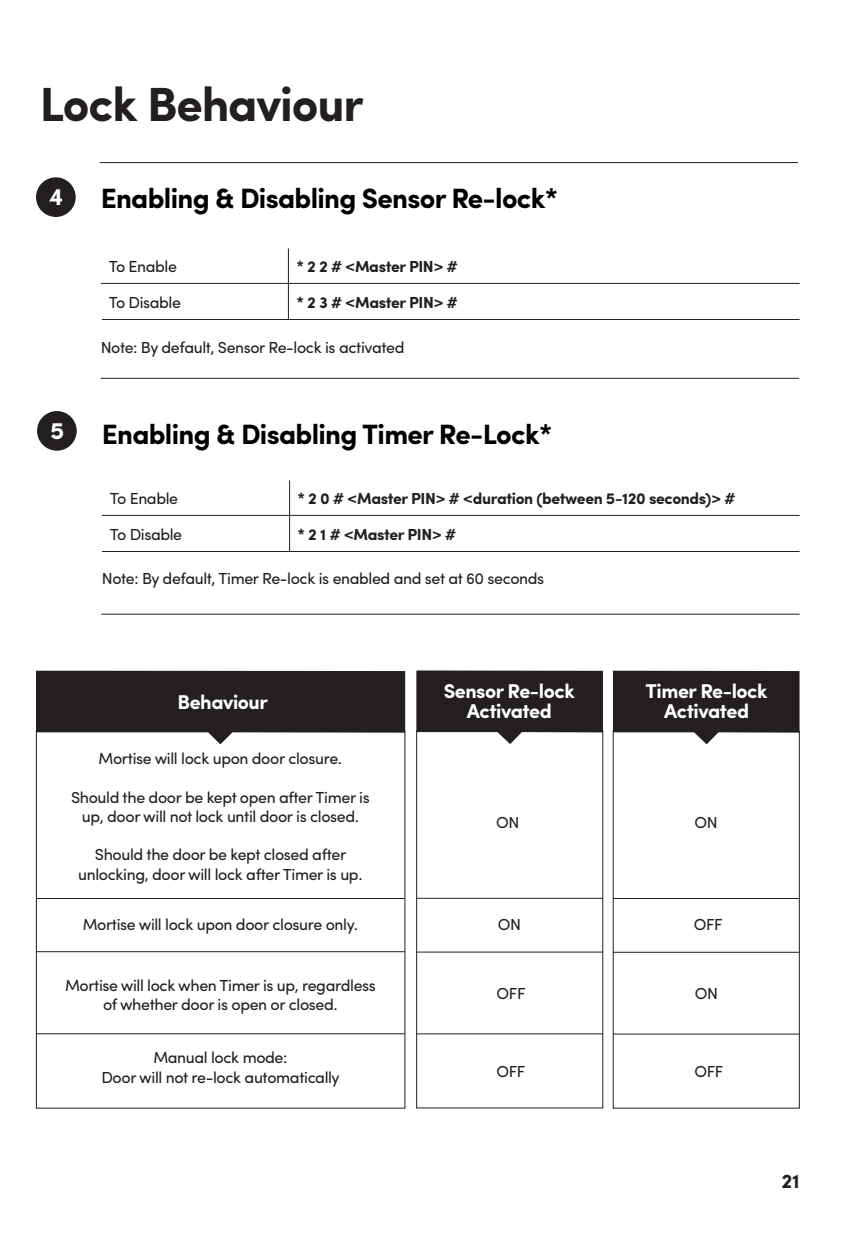
<style>
.page{position:relative;width:864px;height:1252px;background:#fff}
.page>*{position:absolute;margin:0;border:0;box-sizing:border-box;transform-origin:0 0}
.t1{font:700 48px "Sofia Pro";letter-spacing:-.025em;color:#231f20}
.t2{font:700 28px "Sofia Pro";letter-spacing:-.025em;color:#000}
.t3{font:700 24px "Sofia Pro";color:#fff}
.t4{font:700 20px/20px "Sofia Pro";letter-spacing:-.025em;color:#fff;text-align:center}
.t5{font:700 20px "Sofia Pro";color:#231f20}
.t6{font:16px/19.2px "Sofia Pro";letter-spacing:-.025em;color:#231f20;text-align:center}
.t7{font:700 16px "Sofia Pro";letter-spacing:-.025em;color:#231f20}
</style>
<div class="page">
<div style="left:36px;top:177px;width:40px;height:40px;background:#231f20;border-radius:50%"></div>
<hr style="left:288px;top:248px;width:1px;height:35px;background:#231f20">
<hr style="left:288px;top:283px;width:511px;height:1px;background:#231f20">
<hr style="left:101px;top:283px;width:187px;height:1px;background:#231f20">
<hr style="left:288px;top:284px;width:1px;height:36px;background:#231f20">
<hr style="left:102px;top:319px;width:697px;height:1px;background:#231f20">
<hr style="left:101px;top:614px;width:698px;height:1px;background:#231f20">
<hr style="left:101px;top:378px;width:698px;height:1px;background:#231f20">
<div style="left:37px;top:411px;width:40px;height:40px;background:#231f20;border-radius:50%"></div>
<hr style="left:289px;top:480px;width:1px;height:35px;background:#231f20">
<hr style="left:289px;top:515px;width:510px;height:1px;background:#231f20">
<hr style="left:102px;top:515px;width:187px;height:1px;background:#231f20">
<hr style="left:289px;top:516px;width:1px;height:36px;background:#231f20">
<hr style="left:102px;top:551px;width:697px;height:1px;background:#231f20">
<hr style="left:100px;top:162px;width:698px;height:1px;background:#231f20">
<div style="left:416px;top:731px;width:187px;height:377px;border:1px solid #231f20"></div>
<svg style="left:416px;top:670px;width:187px;height:74px;background:#454243"></svg>
<hr style="left:416px;top:898px;width:187px;height:1px;background:#231f20">
<hr style="left:416px;top:952px;width:187px;height:1px;background:#231f20">
<hr style="left:416px;top:1033px;width:187px;height:1px;background:#231f20">
<svg style="left:36px;top:671px;width:369px;height:73px;background:#444141"></svg>
<svg style="left:613px;top:671px;width:186px;height:73px;background:#433f40"></svg>
<hr style="left:36px;top:898px;width:369px;height:1px;background:#231f20">
<hr style="left:36px;top:951px;width:369px;height:1px;background:#231f20">
<hr style="left:36px;top:1033px;width:369px;height:1px;background:#231f20">
<hr style="left:613px;top:898px;width:186px;height:1px;background:#231f20">
<hr style="left:613px;top:952px;width:186px;height:1px;background:#231f20">
<hr style="left:613px;top:1034px;width:186px;height:1px;background:#231f20">
<p class="t1" style="left:40px;top:67px;width:325px">Lock Behaviour</p>
<p class="t3" style="left:49px;top:179px;width:16px">4</p>
<p class="t2" style="left:101px;top:177px;width:459px">Enabling &amp; Disabling Sensor Re-lock*</p>
<p class="t3" style="left:50px;top:412px;width:16px">5</p>
<p class="t6" style="left:109px;top:256px;width:70px">To Enable</p>
<p class="t7" style="left:296px;top:254px;width:163px">* 2 2 # &lt;Master PIN&gt; #</p>
<p class="t6" style="left:109px;top:291px;width:74px">To Disable</p>
<p class="t7" style="left:296px;top:290px;width:163px">* 2 3 # &lt;Master PIN&gt; #</p>
<p class="t6" style="left:101px;top:337px;width:305px">Note: By default, Sensor Re-lock is activated</p>
<p class="t2" style="left:102px;top:413px;width:452px">Enabling &amp; Disabling Timer Re-Lock*</p>
<p class="t6" style="left:110px;top:488px;width:70px">To Enable</p>
<p class="t7" style="left:297px;top:486px;width:439px">* 2 0 # &lt;Master PIN&gt; # &lt;duration (between 5-120 seconds)&gt; #</p>
<p class="t6" style="left:110px;top:523px;width:74px">To Disable</p>
<p class="t7" style="left:297px;top:522px;width:160px">* 2 1 # &lt;Master PIN&gt; #</p>
<p class="t6" style="left:102px;top:568px;width:444px">Note: By default, Timer Re-lock is enabled and set at 60 seconds</p>
<p class="t4" style="left:177px;top:691px;width:92px">Behaviour</p>
<p class="t6" style="left:99px;top:748px;width:245px">Mortise will lock upon door closure.</p>
<p class="t6" style="left:71px;top:787px;width:300px">Should the door be kept open after Timer is up, door will not lock until door is closed.</p>
<p class="t6" style="left:78px;top:844px;width:286px">Should the door be kept closed after unlocking, door will lock after Timer is up.</p>
<p class="t6" style="left:83px;top:914px;width:277px">Mortise will lock upon door closure only.</p>
<p class="t6" style="left:65px;top:974px;width:312px">Mortise will lock when Timer is up, regardless of whether door is open or closed.</p>
<p class="t6" style="left:153px;top:1047px;width:135px">Manual lock mode:</p>
<p class="t6" style="left:101px;top:1066px;width:240px">Door will not re-lock automatically</p>
<p class="t4" style="left:443px;top:680px;width:133px">Sensor Re-lock<br>Activated</p>
<p class="t4" style="left:645px;top:680px;width:124px">Timer Re-lock</p>
<p class="t4" style="left:664px;top:700px;width:86px">Activated</p>
<p class="t6" style="left:496px;top:812px;width:25px">ON</p>
<p class="t6" style="left:694px;top:812px;width:25px">ON</p>
<p class="t6" style="left:498px;top:914px;width:25px">ON</p>
<p class="t6" style="left:694px;top:914px;width:30px">OFF</p>
<p class="t6" style="left:496px;top:983px;width:30px">OFF</p>
<p class="t6" style="left:496px;top:1061px;width:30px">OFF</p>
<p class="t6" style="left:694px;top:983px;width:25px">ON</p>
<p class="t6" style="left:694px;top:1061px;width:30px">OFF</p>
<p class="t5" style="left:781px;top:1165px;width:19px">21</p>
</div>
